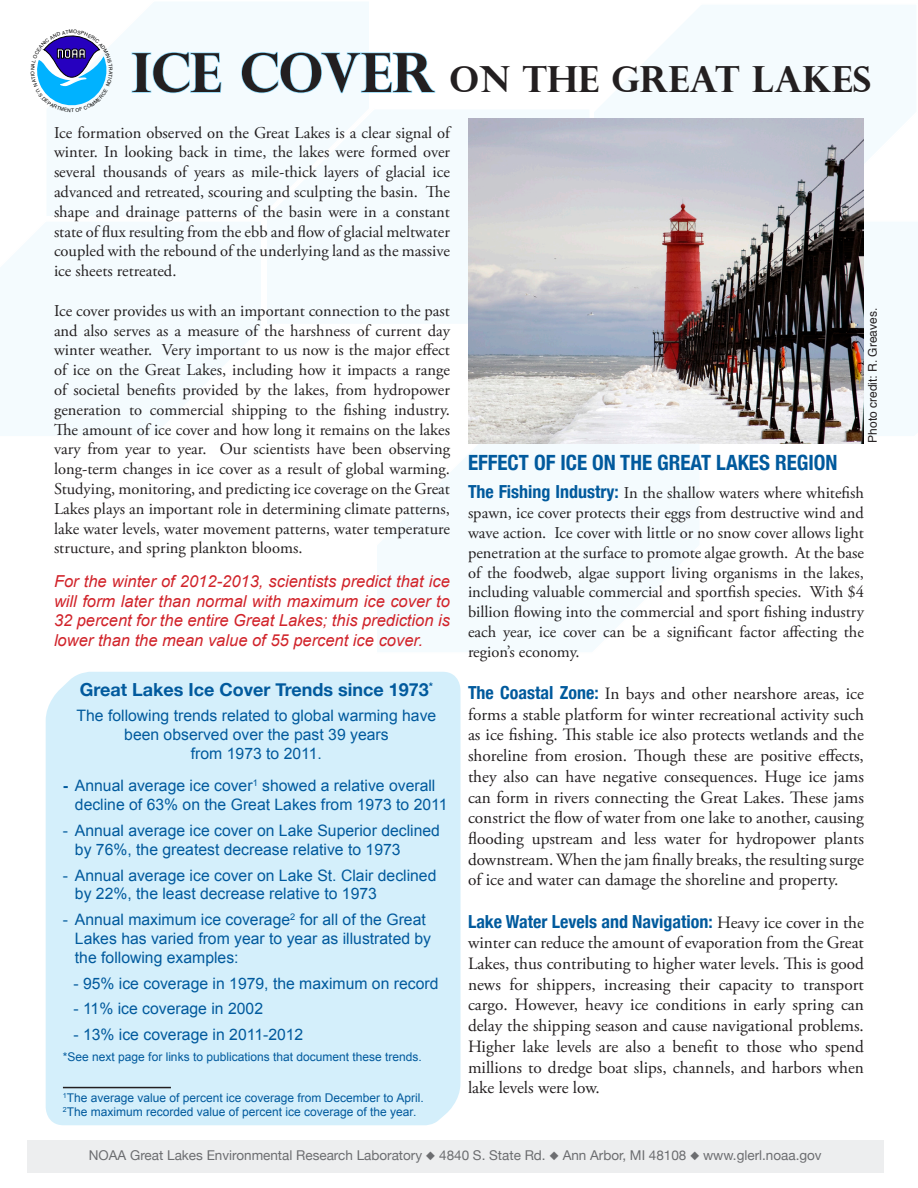
<style>
.page{position:relative;width:918px;height:1188px;background:#fff}
.page>*{position:absolute;margin:0;border:0;box-sizing:border-box;transform-origin:0 0}
.t1{font:700 36px "Perpetua Titling";color:#231f20}
.t2{font:700 condensed 21px "Helvetica Neue";color:#015a9d}
.t3{font:700 condensed 18px "Helvetica Neue";color:#015a9d}
.t4{font:700 18px "Helvetica Neue";color:#015a9d}
.t5{font:17.25px/20.7px "Adobe Garamond Pro";color:#231f20;text-align:justify}
.t6{font:16.5px/19.8px "Adobe Garamond Pro";color:#231f20;text-align:justify}
.t7{font:italic 16.5px/19.8px "Arial";color:#d1232a;text-align:justify}
.t8{font:15.75px/18.9px "Arial";color:#015a9d}
.t9{font:13.5px "Helvetica Neue";color:#6c6d70}
.t10{font:12px "Arial";color:#015a9d}
.t11{font:12px "Helvetica";color:#231f20}
.s1{font-size:54px}
.s2{font-weight:700}
.s3{font-family:"Helvetica Neue";font-weight:700;font-stretch:condensed;font-size:18px;color:#015a9d}
.s4{font-family:"Adobe Garamond Pro";font-weight:400;font-stretch:normal;font-size:17.25px;color:#231f20}
</style>
<div class="page">
<div style="left:47px;top:2px;width:322px;height:214px;background:#f4fbfe"></div>
<div style="left:265px;top:106px;width:327px;height:217px;background:#f4fbfe"></div>
<svg style="left:0;top:222px;width:261px;height:214px"></svg>
<svg style="left:592px;top:5px;width:324px;height:158px"></svg>
<div style="left:864px;top:222px;width:54px;height:214px;background:#f4fbfe"></div>
<svg style="left:377px;top:444px;width:322px;height:208px"></svg>
<div style="left:27px;top:1140px;width:857px;height:33px;background:#edeeef"></div>
<svg style="left:131px;top:51px;width:91px;height:43px"></svg>
<svg style="left:240px;top:51px;width:196px;height:43px"></svg>
<div style="left:46px;top:672px;width:415px;height:453px;background:#d4effb"></div>
<hr style="left:63px;top:1087px;width:108px;height:1px;background:#231f20">
<img style="left:468px;top:119px;width:396px;height:325px">
<svg style="left:37px;top:30px;width:76px;height:82px"></svg>
<p class="t1" style="left:132px;top:57px;width:741px"><span class="s1">ICE COVER</span> ON THE GREAT LAKES</p>
<p class="t6" style="left:54px;top:123px;width:398px">Ice formation observed on the Great Lakes is a clear signal of winter. In looking back in time, the lakes were formed over several thousands of years as mile-thick layers of glacial ice advanced and retreated, scouring and sculpting the basin. The shape and drainage patterns of the basin were in a constant state of flux resulting from the ebb and flow of glacial meltwater coupled with the rebound of the underlying land as the massive ice sheets retreated.</p>
<p class="t6" style="left:54px;top:301px;width:398px">Ice cover provides us with an important connection to the past and also serves as a measure of the harshness of current day winter weather. Very important to us now is the major effect of ice on the Great Lakes, including how it impacts a range of societal benefits provided by the lakes, from hydropower generation to commercial shipping to the fishing industry.<br>The amount of ice cover and how long it remains on the lakes vary from year to year. Our scientists have been observing long-term changes in ice cover as a result of global warming.<br>Studying, monitoring, and predicting ice coverage on the Great Lakes plays an important role in determining climate patterns, lake water levels, water movement patterns, water temperature structure, and spring plankton blooms.</p>
<p class="t7" style="left:54px;top:571px;width:397px">For the winter of 2012-2013, scientists predict that ice will form later than normal with maximum ice cover to 32 percent for the entire Great Lakes; this prediction is lower than the mean value of 55 percent ice cover.</p>
<p class="t4" style="left:80px;top:673px;width:355px">Great Lakes Ice Cover Trends since 1973<sup>*</sup></p>
<p class="t8" style="left:77px;top:706px;width:361px">The following trends related to global warming have</p>
<p class="t8" style="left:124px;top:725px;width:266px">been observed over the past 39 years</p>
<p class="t8" style="left:191px;top:744px;width:133px">from 1973 to 2011.</p>
<p class="t8" style="left:75px;top:777px;width:374px;text-indent:-12px"><span class="s2">-</span> Annual average ice cover<sup>1</sup> showed a relative overall decline of 63% on the Great Lakes from 1973 to 2011</p>
<p class="t8" style="left:75px;top:821px;width:367px;text-indent:-12px">- Annual average ice cover on Lake Superior declined by 76%, the greatest decrease relative to 1973</p>
<p class="t8" style="left:75px;top:866px;width:363px;text-indent:-12px">- Annual average ice cover on Lake St. Clair declined by 22%, the least decrease relative to 1973</p>
<p class="t8" style="left:75px;top:910px;width:358px;text-indent:-12px">- Annual maximum ice coverage<sup>2</sup> for all of the Great<br>Lakes has varied from year to year as illustrated by the following examples:</p>
<p class="t8" style="left:73px;top:974px;width:367px">- 95% ice coverage in 1979, the maximum on record</p>
<p class="t8" style="left:73px;top:999px;width:191px">- 11% ice coverage in 2002</p>
<p class="t8" style="left:73px;top:1025px;width:231px">- 13% ice coverage in 2011-2012</p>
<p class="t10" style="left:63px;top:1049px;width:360px">*See next page for links to publications that document these trends.</p>
<p class="t10" style="left:63px;top:1090px;width:362px"><sup>1</sup>The average value of percent ice coverage from December to April.</p>
<p class="t10" style="left:63px;top:1104px;width:355px"><sup>2</sup>The maximum recorded value of percent ice coverage of the year.</p>
<p class="t11" style="left:863px;top:443px;width:136px;rotate:-90deg">Photo credit: R. Greaves.</p>
<p class="t2" style="left:468px;top:445px;width:371px">EFFECT OF ICE ON THE GREAT LAKES REGION</p>
<p class="t6" style="left:468px;top:484px;width:398px"><span class="s3">The Fishing Industry:</span> In the shallow waters where whitefish spawn, ice cover protects their eggs from destructive wind and wave action. Ice cover with little or no snow cover allows light penetration at the surface to promote algae growth. At the base of the foodweb, algae support living organisms in the lakes, including valuable commercial and sportfish species. With $4 billion flowing into the commercial and sport fishing industry each year, ice cover can be a significant factor affecting the region’s economy.</p>
<p class="t5" style="left:468px;top:684px;width:398px"><span class="s3">The Coastal Zone:</span> In bays and other nearshore areas, ice forms a stable platform for winter recreational activity such as ice fishing. This stable ice also protects wetlands and the shoreline from erosion. Though these are positive effects, they also can have negative consequences. Huge ice jams can form in rivers connecting the Great Lakes. These jams constrict the flow of water from one lake to another, causing flooding upstream and less water for hydropower plants downstream. When the jam finally breaks, the resulting surge of ice and water can damage the shoreline and property.</p>
<p class="t3" style="left:468px;top:906px;width:398px">Lake Water Levels and Navigation: <span class="s4">Heavy ice cover in the</span></p>
<p class="t5" style="left:468px;top:933px;width:398px">winter can reduce the amount of evaporation from the Great Lakes, thus contributing to higher water levels. This is good news for shippers, increasing their capacity to transport cargo. However, heavy ice conditions in early spring can delay the shipping season and cause navigational problems.<br>Higher lake levels are also a benefit to those who spend millions to dredge boat slips, channels, and harbors when lake levels were low.</p>
<p class="t9" style="left:89px;top:1144px;width:734px">NOAA Great Lakes Environmental Research Laboratory ◆ 4840 S. State Rd. ◆ Ann Arbor, MI 48108 ◆ www.glerl.noaa.gov</p>
</div>
